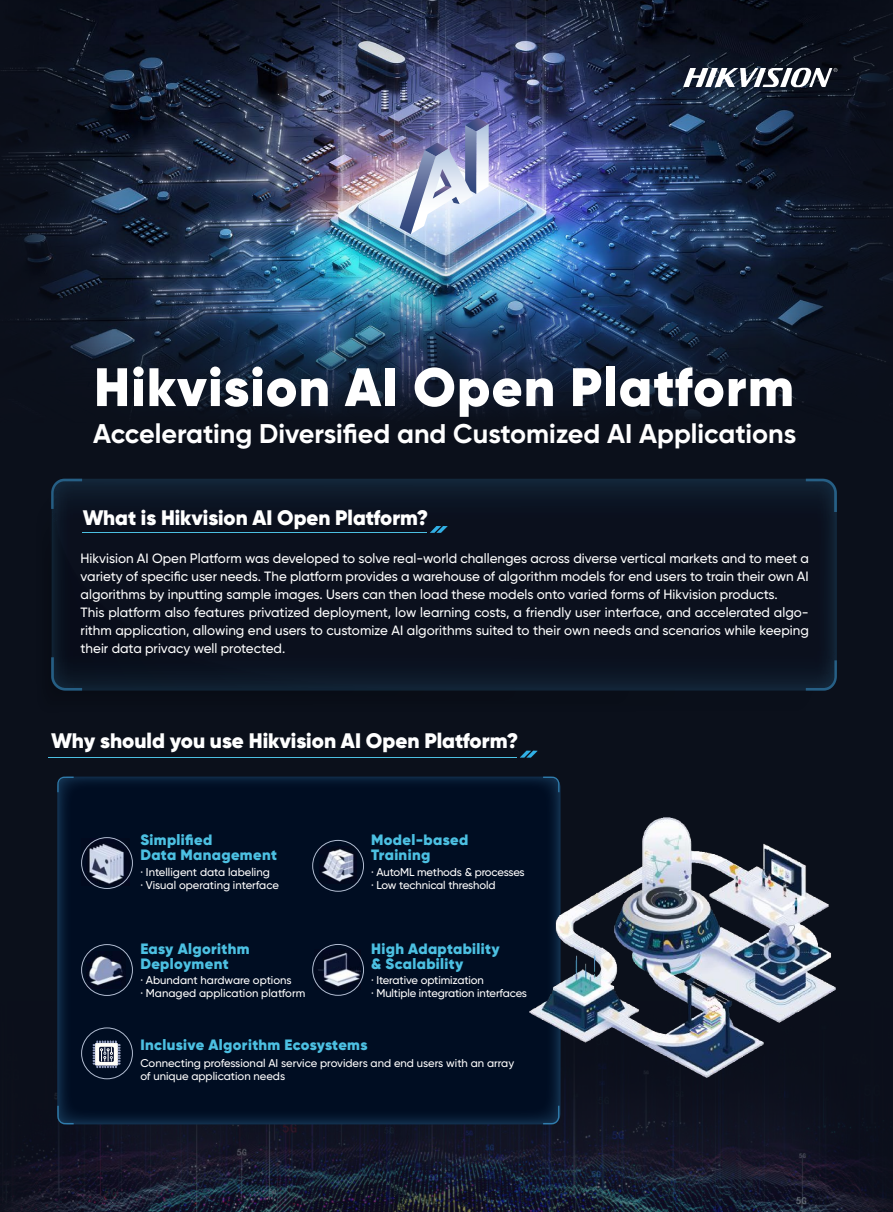
<style>
.page{position:relative;width:893px;height:1212px;background:#0b101b}
.page>*{position:absolute;margin:0;border:0;box-sizing:border-box;transform-origin:0 0}
.t1{font:900 54px "Gilroy";letter-spacing:.025em;color:#fff}
.t2{font:700 27px "Gilroy";color:#fff}
.t3{font:900 21px "Gilroy";color:#fff}
.t4{font:900 15px/15px "Gilroy";letter-spacing:.025em;color:#4cc0e2}
.t5{font:500 13.5px/18px "Gilroy";color:#fff}
.t6{font:500 11.25px/13.5px "Gilroy";letter-spacing:-.005em;color:#fff}
</style>
<div class="page">
<img style="left:111px;top:0;width:674px;height:416px">
<img style="left:111px;top:1077px;width:674px;height:135px">
<svg style="left:1px;top:9px;width:110px;height:1203px"></svg>
<svg style="left:785px;top:14px;width:108px;height:1198px"></svg>
<svg style="left:265px;top:479px;width:572px;height:211px"></svg>
<svg style="left:806px;top:660px;width:31px;height:30px"></svg>
<svg style="left:806px;top:479px;width:31px;height:33px"></svg>
<svg style="left:51px;top:479px;width:214px;height:212px"></svg>
<img style="left:400px;top:118px;width:89px;height:116px">
<svg style="left:430px;top:526px;width:18px;height:7px"></svg>
<hr style="left:83px;top:532px;width:344px;height:1px;background:#4cc0e2">
<svg style="left:520px;top:751px;width:17px;height:6px"></svg>
<hr style="left:48px;top:757px;width:469px;height:1px;background:#4cc0e2">
<div style="left:57px;top:777px;width:504px;height:347px;background:#000d22;border-radius:11px"></div>
<svg style="left:57px;top:776px;width:17px;height:16px"></svg>
<svg style="left:57px;top:1106px;width:17px;height:18px"></svg>
<svg style="left:543px;top:776px;width:16px;height:16px"></svg>
<svg style="left:543px;top:1106px;width:16px;height:18px"></svg>
<img style="left:82px;top:839px;width:48px;height:46px">
<img style="left:319px;top:846px;width:37px;height:37px">
<div style="left:312px;top:840px;width:52px;height:52px;border:1px solid #b1bcd1;border-radius:50%"></div>
<img style="left:87px;top:951px;width:39px;height:37px">
<img style="left:315px;top:950px;width:45px;height:40px">
<div style="left:312px;top:944px;width:52px;height:52px;border:1px solid #b1bcd1;border-radius:50%"></div>
<div style="left:81px;top:944px;width:52px;height:52px;border:1px solid #b1bcd1;border-radius:50%"></div>
<div style="left:81px;top:1027px;width:52px;height:52px;border:1px solid #b1bcd1;border-radius:50%"></div>
<div style="left:81px;top:837px;width:52px;height:52px;border:1px solid #b1bcd1;border-radius:50%"></div>
<svg style="left:93px;top:1040px;width:28px;height:28px"></svg>
<svg style="left:683px;top:68px;width:154px;height:19px"></svg>
<img style="left:529px;top:818px;width:307px;height:259px">
<h1 class="t1" style="left:94px;top:353px;width:701px">Hikvision AI Open Platform</h1>
<h2 class="t2" style="left:93px;top:417px;width:705px">Accelerating Diversified and Customized AI Applications</h2>
<h3 class="t3" style="left:83px;top:504px;width:347px">What is Hikvision AI Open Platform?</h3>
<p class="t5" style="left:81px;top:549px;width:730px">Hikvision AI Open Platform was developed to solve real-world challenges across diverse vertical markets and to meet a variety of specific user needs. The platform provides a warehouse of algorithm models for end users to train their own AI algorithms by inputting sample images. Users can then load these models onto varied forms of Hikvision products.<br>This platform also features privatized deployment, low learning costs, a friendly user interface, and accelerated algo&shy;rithm application, allowing end users to customize AI algorithms suited to their own needs and scenarios while keeping their data privacy well protected.</p>
<h3 class="t3" style="left:51px;top:728px;width:468px">Why should you use Hikvision AI Open Platform?</h3>
<p class="t4" style="left:140px;top:832px;width:138px">Simplified<br>Data Management</p>
<p class="t6" style="left:140px;top:865px;width:140px">· Intelligent data labeling<br>· Visual operating interface</p>
<p class="t4" style="left:140px;top:941px;width:111px">Easy Algorithm<br>Deployment</p>
<p class="t6" style="left:140px;top:973px;width:166px">· Abundant hardware options<br>· Managed application platform</p>
<p class="t4" style="left:371px;top:832px;width:99px">Model-based<br>Training</p>
<p class="t6" style="left:371px;top:865px;width:155px">· AutoML methods &amp; processes · Low technical threshold</p>
<p class="t4" style="left:371px;top:941px;width:130px">High Adaptability &amp; Scalability</p>
<p class="t6" style="left:371px;top:973px;width:158px">· Iterative optimization<br>· Multiple integration interfaces</p>
<p class="t4" style="left:140px;top:1037px;width:229px">Inclusive Algorithm Ecosystems</p>
<p class="t6" style="left:140px;top:1056px;width:375px">Connecting professional AI service providers and end users with an array of unique application needs</p>
</div>
